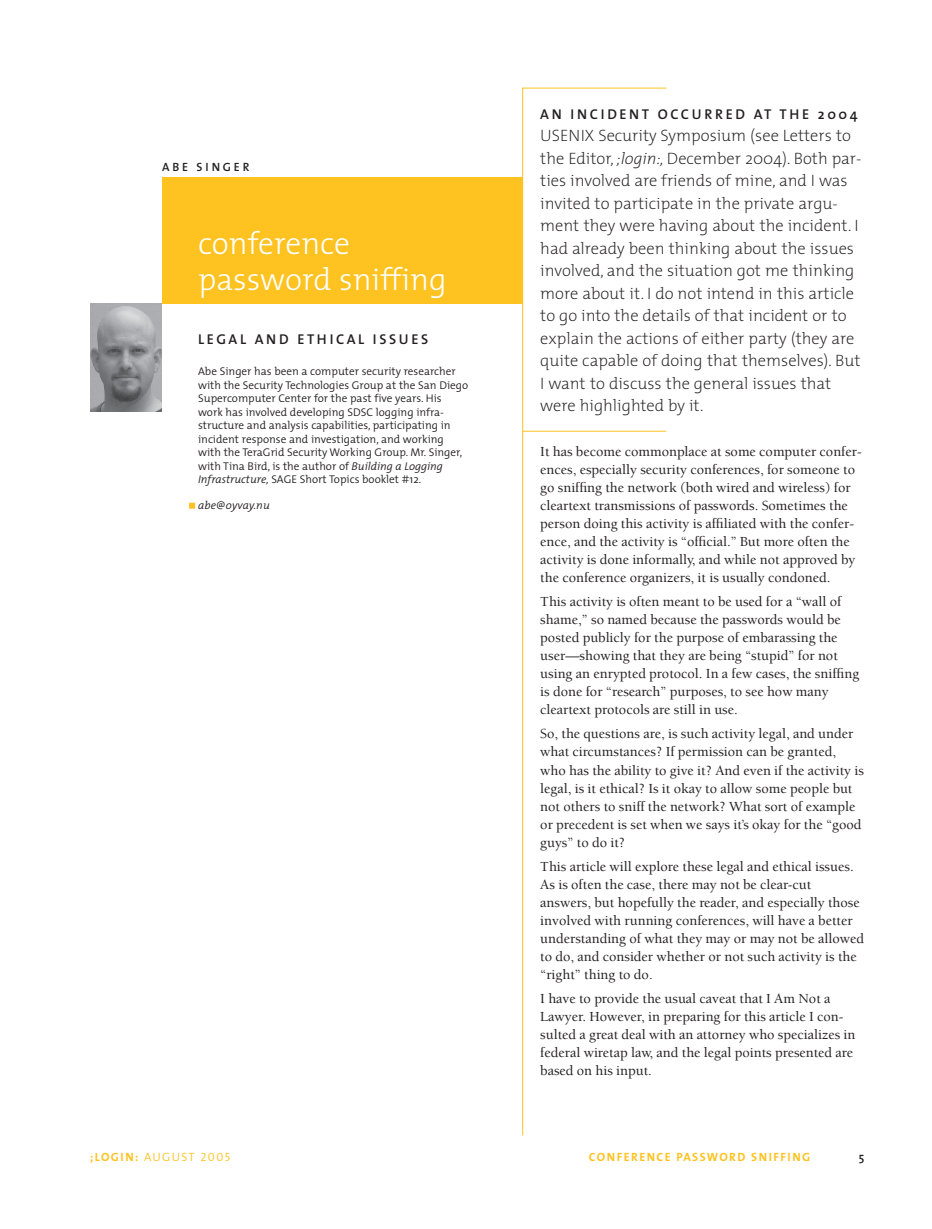
<style>
.page{position:relative;width:932px;height:1229px;background:#fff}
.page>*{position:absolute;margin:0;border:0;box-sizing:border-box;transform-origin:0 0}
.t1{font:300 31.5px/36px "The Mix";color:#fff}
.t2{font:200 16.5px/22.5px "The Mix";color:#231f20}
.t3{font:500 14.25px/18px "Berkeley";color:#231f20}
.t4{font:600 14.25px "The Mix";letter-spacing:.185em;color:#231f20}
.t5{font:12px "The Mix Bold Caps";letter-spacing:.115em;color:#fec221}
.t6{font:12px "The Mix Semi Light Caps";letter-spacing:.115em;color:#fec221}
.t7{font:12px "The Mix Semi Bold Caps";letter-spacing:.235em;color:#231f20}
.t8{font:600 12px "The Mix";color:#231f20}
.t9{font:300 11.25px/13.5px "The Mix";color:#231f20}
.t10{font:italic 300 11.25px "The Mix";letter-spacing:.01em;color:#231f20}
.s1{font-style:italic}
.s2{font-family:"The Mix Bold Caps"}
</style>
<div class="page">
<div style="left:162px;top:177px;width:361px;height:126px;background:#fec221"></div>
<hr style="left:522px;top:88px;width:1px;height:1047px;background:#fec221">
<hr style="left:522px;top:88px;width:144px;height:1px;background:#fec221">
<img style="left:90px;top:303px;width:72px;height:108px">
<svg style="left:189px;top:502px;width:6px;height:6px"></svg>
<hr style="left:522px;top:431px;width:144px;height:1px;background:#fec221">
<p class="t7" style="left:162px;top:163px;width:89px">ABE SINGER</p>
<h1 class="t1" style="left:198px;top:229px;width:250px">conference password sniffing</h1>
<p class="t4" style="left:198px;top:334px;width:232px">LEGAL AND ETHICAL ISSUES</p>
<p class="t9" style="left:198px;top:366px;width:272px">Abe Singer has been a computer security researcher with the Security Technologies Group at the San Diego Supercomputer Center for the past five years. His work has involved developing SDSC logging infra&shy;structure and analysis capabilities, participating in incident response and investigation, and working with the TeraGrid Security Working Group. Mr. Singer, with Tina Bird, is the author of <span class="s1">Building a Logging Infrastructure,</span> SAGE Short Topics booklet #12.</p>
<p class="t10" style="left:198px;top:501px;width:73px">abe@oyvay.nu</p>
<p class="t4" style="left:540px;top:109px;width:319px">AN INCIDENT OCCURRED AT THE 2004</p>
<p class="t2" style="left:540px;top:126px;width:323px">USENIX Security Symposium (see Letters to the Editor, <span class="s1">;login:,</span> December 2004). Both par&shy;ties involved are friends of mine, and I was invited to participate in the private argu&shy;ment they were having about the incident. I had already been thinking about the issues involved, and the situation got me thinking more about it. I do not intend in this article to go into the details of that incident or to explain the actions of either party (they are quite capable of doing that themselves). But I want to discuss the general issues that were highlighted by it.</p>
<p class="t3" style="left:540px;top:444px;width:323px">It has become commonplace at some computer confer&shy;ences, especially security conferences, for someone to go sniffing the network (both wired and wireless) for cleartext transmissions of passwords. Sometimes the person doing this activity is affiliated with the confer&shy;ence, and the activity is “official.” But more often the activity is done informally, and while not approved by the conference organizers, it is usually condoned.</p>
<p class="t3" style="left:540px;top:594px;width:320px">This activity is often meant to be used for a “wall of shame,” so named because the passwords would be posted publicly for the purpose of embarassing the user—showing that they are being “stupid” for not using an enrypted protocol. In a few cases, the sniffing is done for “research” purposes, to see how many cleartext protocols are still in use.</p>
<p class="t3" style="left:540px;top:726px;width:325px">So, the questions are, is such activity legal, and under what circumstances? If permission can be granted, who has the ability to give it? And even if the activity is legal, is it ethical? Is it okay to allow some people but not others to sniff the network? What sort of example or precedent is set when we says it’s okay for the “good guys” to do it?</p>
<p class="t3" style="left:540px;top:858px;width:325px">This article will explore these legal and ethical issues.<br>As is often the case, there may not be clear-cut answers, but hopefully the reader, and especially those involved with running conferences, will have a better understanding of what they may or may not be allowed to do, and consider whether or not such activity is the “right” thing to do.</p>
<p class="t3" style="left:540px;top:990px;width:317px">I have to provide the usual caveat that I Am Not a Lawyer. However, in preparing for this article I con&shy;sulted a great deal with an attorney who specializes in federal wiretap law, and the legal points presented are based on his input.</p>
<p class="t6" style="left:90px;top:1153px;width:142px"><span class="s2">;LOGIN:</span> AUGUST 2005</p>
<p class="t5" style="left:589px;top:1153px;width:223px">CONFERENCE PASSWORD SNIFFING</p>
<p class="t8" style="left:858px;top:1153px;width:7px">5</p>
</div>
